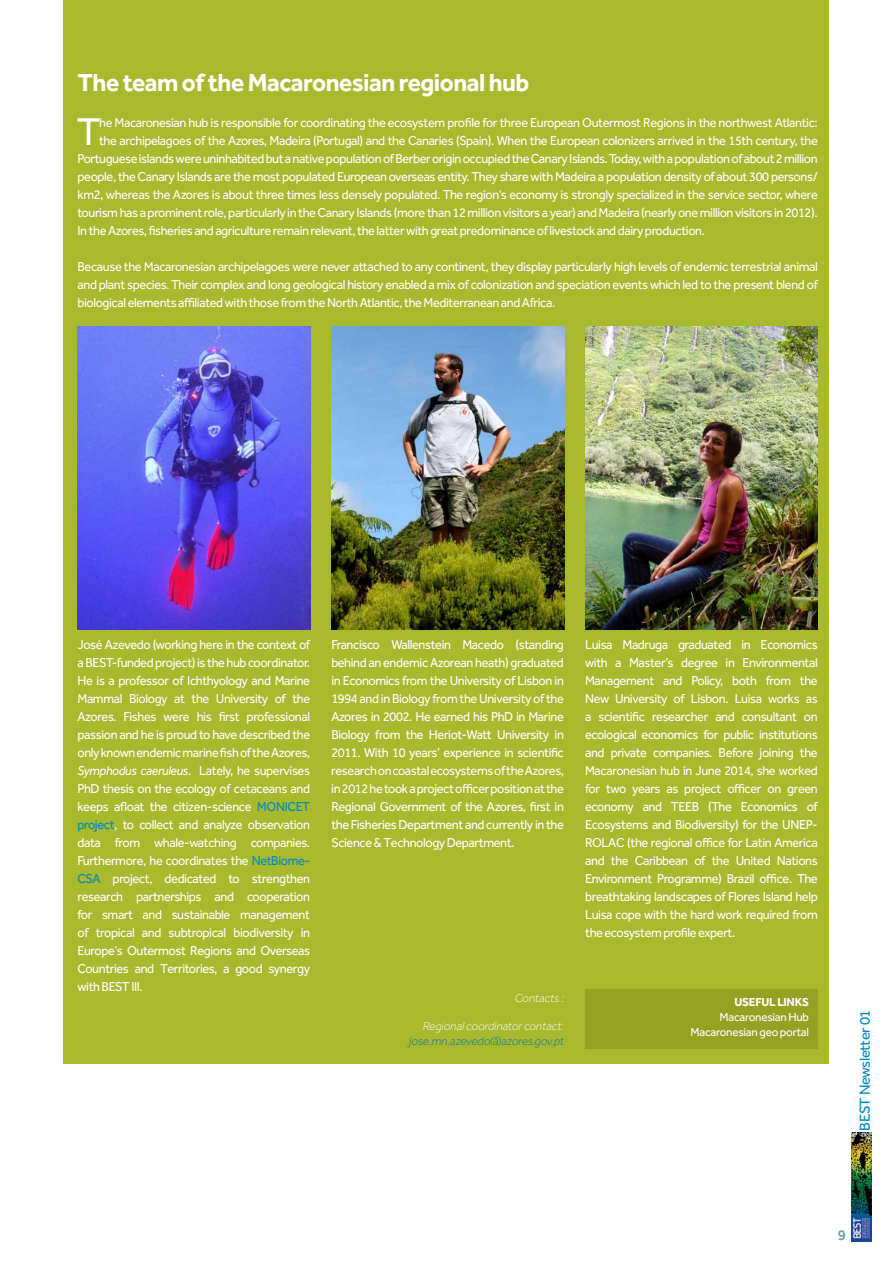
<style>
.page{position:relative;width:893px;height:1263px;background:#fff}
.page>*{position:absolute;margin:0;border:0;box-sizing:border-box;transform-origin:0 0}
.t1{font:40.05px "Effra";color:#fff;scale:.95 1}
.t2{font:700 25.5px "Effra";letter-spacing:-.02em;color:#fff}
.t3{font:15px "Effra";letter-spacing:-.03em;color:#008bc0}
.t4{font:500 15px "Effra";color:#659db6}
.t5{font:13.35px/18px "Effra";letter-spacing:-.03em;color:#fff;text-align:justify;scale:.95 1}
.t6{font:italic 300 12px "Effra";color:#fff}
.t7{font:12px/15px "Effra";letter-spacing:-.02em;color:#fff;text-align:right}
.t8{font:italic 300 12px "Effra";letter-spacing:-.01em;color:#0079a8}
.t9{font:700 12px "Effra";letter-spacing:-.02em;color:#fff}
.s1{font-style:italic}
.s2{color:#008bc0}
</style>
<div class="page">
<img style="left:851px;top:1133px;width:21px;height:109px">
<div style="left:64px;top:0;width:765px;height:1063px;background:#a8b92d"></div>
<div style="left:585px;top:990px;width:232px;height:59px;background:#94a123"></div>
<img style="left:78px;top:326px;width:232px;height:303px">
<img style="left:331px;top:326px;width:233px;height:303px">
<img style="left:585px;top:326px;width:233px;height:303px">
<h2 class="t2" style="left:78px;top:67px;width:453px">The team of the Macaronesian regional hub</h2>
<h1 class="t1" style="left:77px;top:108px;width:26px">T</h1>
<p class="t5" style="left:99px;top:113px;width:758px">he Macaronesian hub is responsible for coordinating the ecosystem profile for three European Outermost Regions in the northwest Atlantic:</p>
<p class="t5" style="left:99px;top:131px;width:758px">the archipelagoes of the Azores, Madeira (Portugal) and the Canaries (Spain). When the European colonizers arrived in the 15th century, the</p>
<p class="t5" style="left:78px;top:149px;width:781px">Portuguese islands were uninhabited but a native population of Berber origin occupied the Canary Islands. Today, with a population of about 2 million</p>
<p class="t5" style="left:78px;top:167px;width:781px">people, the Canary Islands are the most populated European overseas entity. They share with Madeira a population density of about 300 persons/</p>
<p class="t5" style="left:78px;top:185px;width:781px">km2, whereas the Azores is about three times less densely populated. The region’s economy is strongly specialized in the service sector, where</p>
<p class="t5" style="left:78px;top:203px;width:781px">tourism has a prominent role, particularly in the Canary Islands (more than 12 million visitors a year) and Madeira (nearly one million visitors in 2012).</p>
<p class="t5" style="left:78px;top:221px;width:662px">IntheAzores,fisheriesandagricultureremainrelevant,thelatterwithgreatpredominanceoflivestockanddairyproduction.</p>
<p class="t5" style="left:78px;top:257px;width:781px">Because the Macaronesian archipelagoes were never attached to any continent, they display particularly high levels of endemic terrestrial animal and plant species. Their complex and long geological history enabled a mix of colonization and speciation events which led to the present blend of biologicalelementsaffiliatedwiththosefromtheNorthAtlantic,theMediterraneanandAfrica.</p>
<p class="t5" style="left:77px;top:635px;width:246px">José Azevedo (working here in the context of a BEST-funded project) is the hub coordinator.<br>He is a professor of Ichthyology and Marine Mammal Biology at the University of the Azores. Fishes were his first professional passion and he is proud to have described the onlyknownendemicmarinefishoftheAzores, <span class="s1">Symphodus caeruleus</span>. Lately, he supervises PhD thesis on the ecology of cetaceans and keeps afloat the citizen-science <span class="s2">MONICET project</span>, to collect and analyze observation data from whale-watching companies.<br>Furthermore, he coordinates the <span class="s2">NetBiome-CSA</span> project, dedicated to strengthen research partnerships and cooperation for smart and sustainable management of tropical and subtropical biodiversity in Europe’s Outermost Regions and Overseas Countries and Territories, a good synergy with BEST III.</p>
<p class="t5" style="left:331px;top:635px;width:246px">Francisco Wallenstein Macedo (standing behind an endemic Azorean heath) graduated in Economics from the University of Lisbon in 1994 and in Biology from the University of the Azores in 2002. He earned his PhD in Marine Biology from the Heriot-Watt University in 2011. With 10 years’ experience in scientific research on coastal ecosystems of the Azores, in2012hetookaprojectofficerpositionatthe Regional Government of the Azores, first in the Fisheries Department and currently in the Science &amp; Technology Department.</p>
<p class="t5" style="left:585px;top:635px;width:246px">Luisa Madruga graduated in Economics with a Master’s degree in Environmental Management and Policy, both from the New University of Lisbon. Luisa works as a scientific researcher and consultant on ecological economics for public institutions and private companies. Before joining the Macaronesian hub in June 2014, she worked for two years as project officer on green economy and TEEB (The Economics of Ecosystems and Biodiversity) for the UNEP-ROLAC (the regional office for Latin America and the Caribbean of the United Nations Environment Programme) Brazil office. The breathtaking landscapes of Flores Island help Luisa cope with the hard work required from theecosystemprofileexpert.</p>
<p class="t6" style="left:515px;top:991px;width:51px">Contacts :</p>
<p class="t6" style="left:423px;top:1020px;width:143px">Regional coordinator contact:</p>
<p class="t8" style="left:409px;top:1034px;width:156px">jose.mn.azevedo@azores.gov.pt</p>
<p class="t9" style="left:735px;top:995px;width:76px">USEFUL LINKS</p>
<p class="t7" style="left:691px;top:1009px;width:120px">Macaronesian Hub<br>Macaronesian geo portal</p>
<p class="t3" style="left:856px;top:1130px;width:123px;rotate:-90deg">BEST Newsletter 01</p>
<p class="t4" style="left:838px;top:1226px;width:10px">9</p>
</div>
